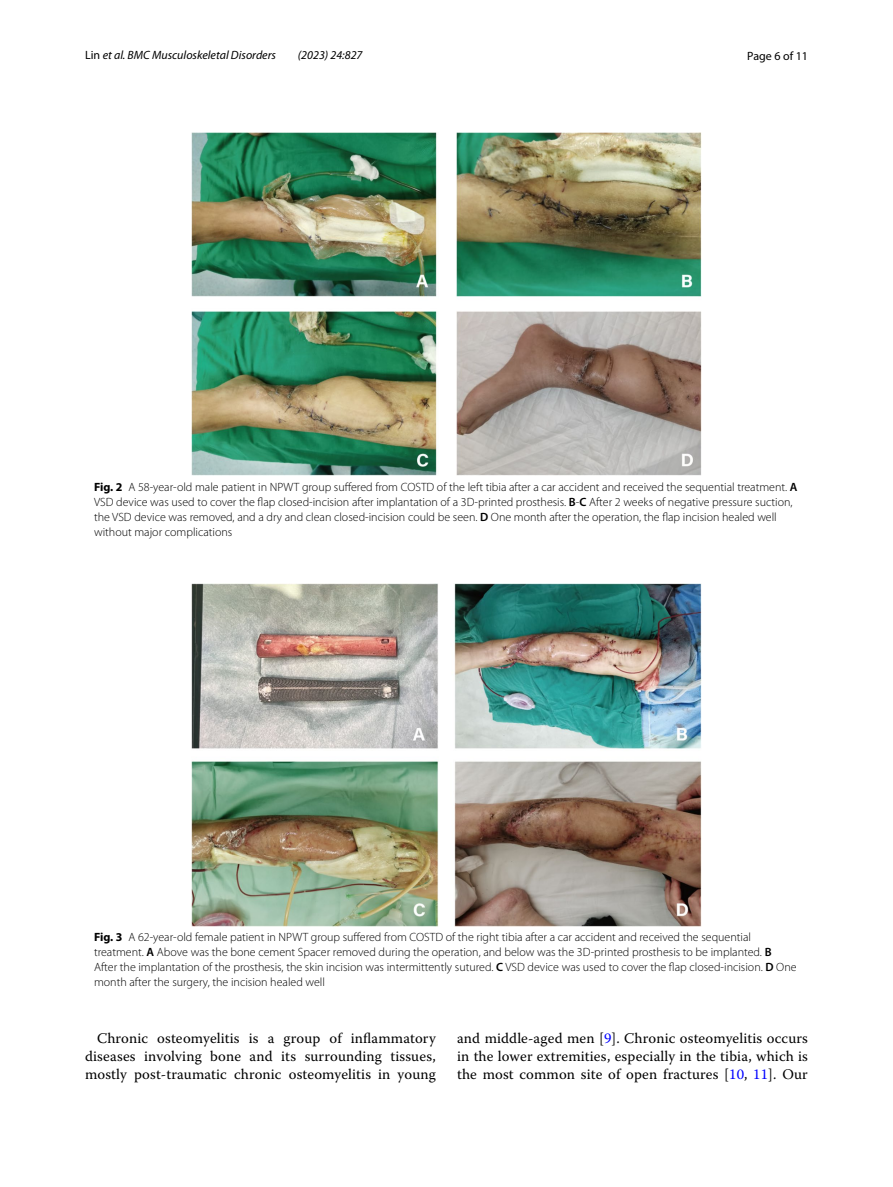
<style>
.page{position:relative;width:893px;height:1187px;background:#fff}
.page>*{position:absolute;margin:0;border:0;box-sizing:border-box;transform-origin:0 0}
.t1{font:14.7px/18px "Warnock Pro";letter-spacing:.01em;color:#000;text-align:justify}
.t2{font:300 12px/15px "Myriad Pro";color:#000}
.t3{font:italic 12px "Myriad Pro";color:#000}
.t4{font:12px "Myriad Pro";color:#000}
.s1{font-style:normal}
.s2{font-weight:700}
.s3{font-weight:600}
.s4{color:#00f}
</style>
<div class="page">
<img style="left:191px;top:133px;width:511px;height:342px">
<img style="left:191px;top:583px;width:511px;height:343px">
<p class="t3" style="left:85px;top:48px;width:192px"><span class="s1">Lin</span> et al. BMC Musculoskeletal Disorders</p>
<p class="t3" style="left:298px;top:48px;width:66px">(2023) 24:827</p>
<p class="t4" style="left:747px;top:48px;width:62px">Page 6 of 11</p>
<p class="t2" style="left:94px;top:479px;width:705px"><span class="s2">Fig. 2</span> A 58-year-old male patient in NPWT group suffered from COSTD of the left tibia after a car accident and received the sequential treatment. <span class="s3">A </span>VSD device was used to cover the flap closed-incision after implantation of a 3D-printed prosthesis. <span class="s3">B</span>-<span class="s3">C</span> After 2 weeks of negative pressure suction, the VSD device was removed, and a dry and clean closed-incision could be seen. <span class="s3">D</span> One month after the operation, the flap incision healed well without major complications</p>
<p class="t2" style="left:94px;top:929px;width:704px"><span class="s2">Fig. 3</span> A 62-year-old female patient in NPWT group suffered from COSTD of the right tibia after a car accident and received the sequential treatment. <span class="s3">A</span> Above was the bone cement Spacer removed during the operation, and below was the 3D-printed prosthesis to be implanted. <span class="s3">B </span>After the implantation of the prosthesis, the skin incision was intermittently sutured. <span class="s3">C</span> VSD device was used to cover the flap closed-incision. <span class="s3">D</span> One month after the surgery, the incision healed well</p>
<p class="t1" style="left:85px;top:1029px;width:352px;text-indent:12px">Chronic osteomyelitis is a group of inflammatory diseases involving bone and its surrounding tissues, mostly post-traumatic chronic osteomyelitis in young</p>
<p class="t1" style="left:457px;top:1029px;width:352px">and middle-aged men [<span class="s4">9</span>]. Chronic osteomyelitis occurs in the lower extremities, especially in the tibia, which is the most common site of open fractures [<span class="s4">10</span>, <span class="s4">11</span>]. Our</p>
</div>
